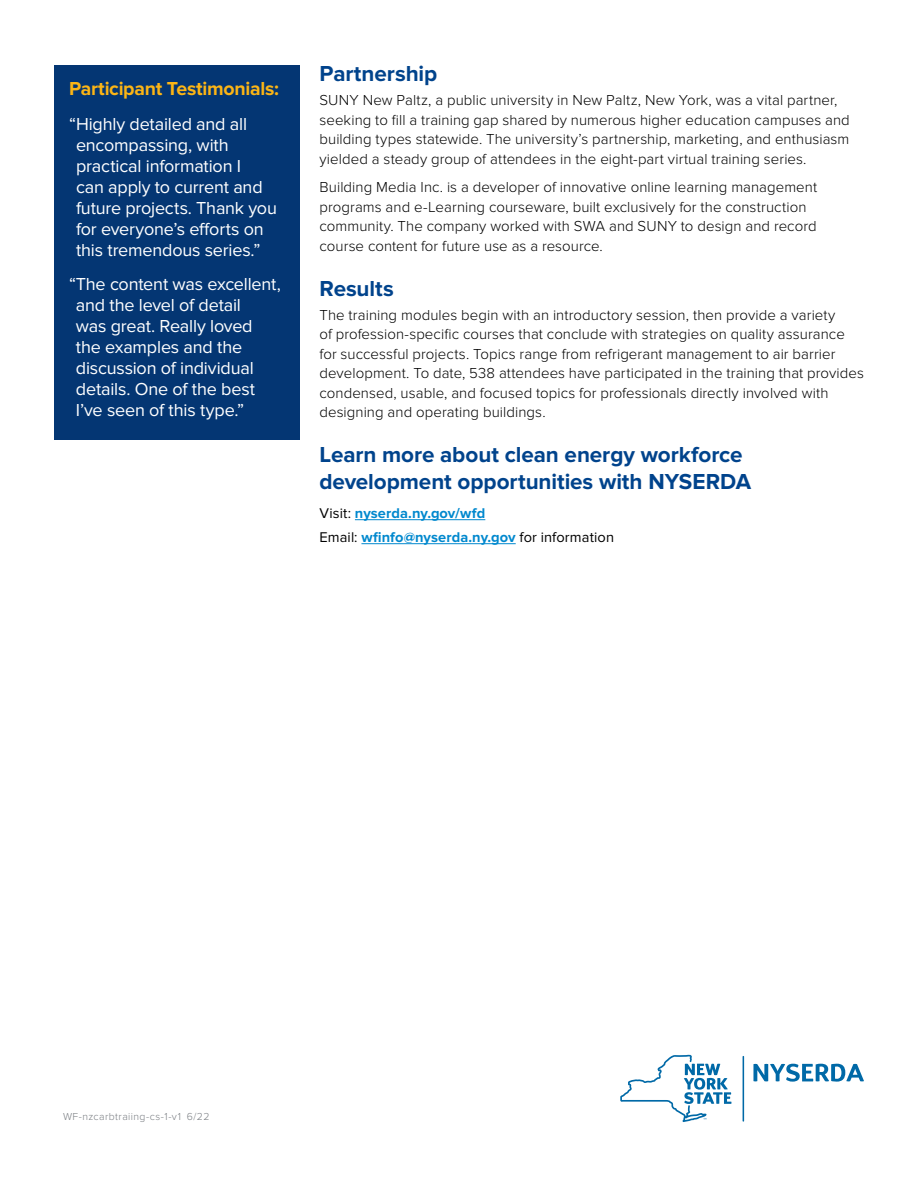
<style>
.page{position:relative;width:918px;height:1188px;background:#fff}
.page>*{position:absolute;margin:0;border:0;box-sizing:border-box;transform-origin:0 0}
.t1{font:700 22.5px/27px "Proxima Nova";letter-spacing:-.005em;color:#00438c}
.t2{font:700 19.5px "Proxima Nova";letter-spacing:-.015em;color:#fcb515}
.t3{font:18px/21px "Proxima Nova";letter-spacing:-.01em;color:#fff}
.t4{font:300 15px/19.5px "Proxima Nova";letter-spacing:.005em;color:#000}
.t5{font:700 14.7px/24px "Proxima Nova";letter-spacing:.005em;color:#0088ce}
.t6{font:300 10.5px "Proxima Nova";letter-spacing:.035em;color:#797d82}
.s1{font-weight:400;color:#000}
</style>
<div class="page">
<div style="left:54px;top:65px;width:245px;height:375px;background:#043673"></div>
<hr style="left:355px;top:519px;width:130px;height:1px;background:#0088ce">
<hr style="left:361px;top:543px;width:155px;height:1px;background:#0088ce">
<svg style="left:620px;top:1055px;width:112px;height:67px"></svg>
<svg style="left:753px;top:1064px;width:111px;height:18px"></svg>
<hr style="left:743px;top:1056px;width:1px;height:66px;background:#0069a7">
<h3 class="t2" style="left:69px;top:78px;width:211px">Participant Testimonials:</h3>
<p class="t3" style="left:76px;top:114px;width:202px;text-indent:-7px">“Highly detailed and all encompassing, with practical information I<br>can apply to current and future projects. Thank you for everyone’s eforts on this tremendous series.”</p>
<p class="t3" style="left:76px;top:274px;width:206px;text-indent:-7px">“The content was excellent, and the level of detail<br>was great. Really loved the examples and the discussion of individual details. One of the best<br>I’ve seen of this type.”</p>
<h2 class="t1" style="left:320px;top:61px;width:119px">Partnership</h2>
<p class="t4" style="left:320px;top:91px;width:532px">SUNY New Paltz, a public university in New Paltz, New York, was a vital partner, seeking to fll a training gap shared by numerous higher education campuses and building types statewide. The university’s partnership, marketing, and enthusiasm yielded a steady group of attendees in the eight-part virtual training series.</p>
<p class="t4" style="left:320px;top:178px;width:499px">Building Media Inc. is a developer of innovative online learning management programs and e-Learning courseware, built exclusively for the construction community. The company worked with SWA and SUNY to design and record course content for future use as a resource.</p>
<h2 class="t1" style="left:320px;top:275px;width:76px">Results</h2>
<p class="t4" style="left:320px;top:305px;width:546px">The training modules begin with an introductory session, then provide a variety<br>of profession-specifc courses that conclude with strategies on quality assurance for successful projects. Topics range from refrigerant management to air barrier development. To date, 538 attendees have participated in the training that provides condensed, usable, and focused topics for professionals directly involved with designing and operating buildings.</p>
<h3 class="t1" style="left:320px;top:442px;width:433px">Learn more about clean energy workforce development opportunities with NYSERDA</h3>
<p class="t5" style="left:320px;top:501px;width:296px"><span class="s1">Visit:</span> nyserda.ny.gov/wfd<br><span class="s1">Email:</span> wfnfo@nyserda.ny.gov <span class="s1">for information</span></p>
<p class="t6" style="left:63px;top:1110px;width:148px">WF-nzcarbtraiing-cs-1-v1 6/22</p>
</div>
